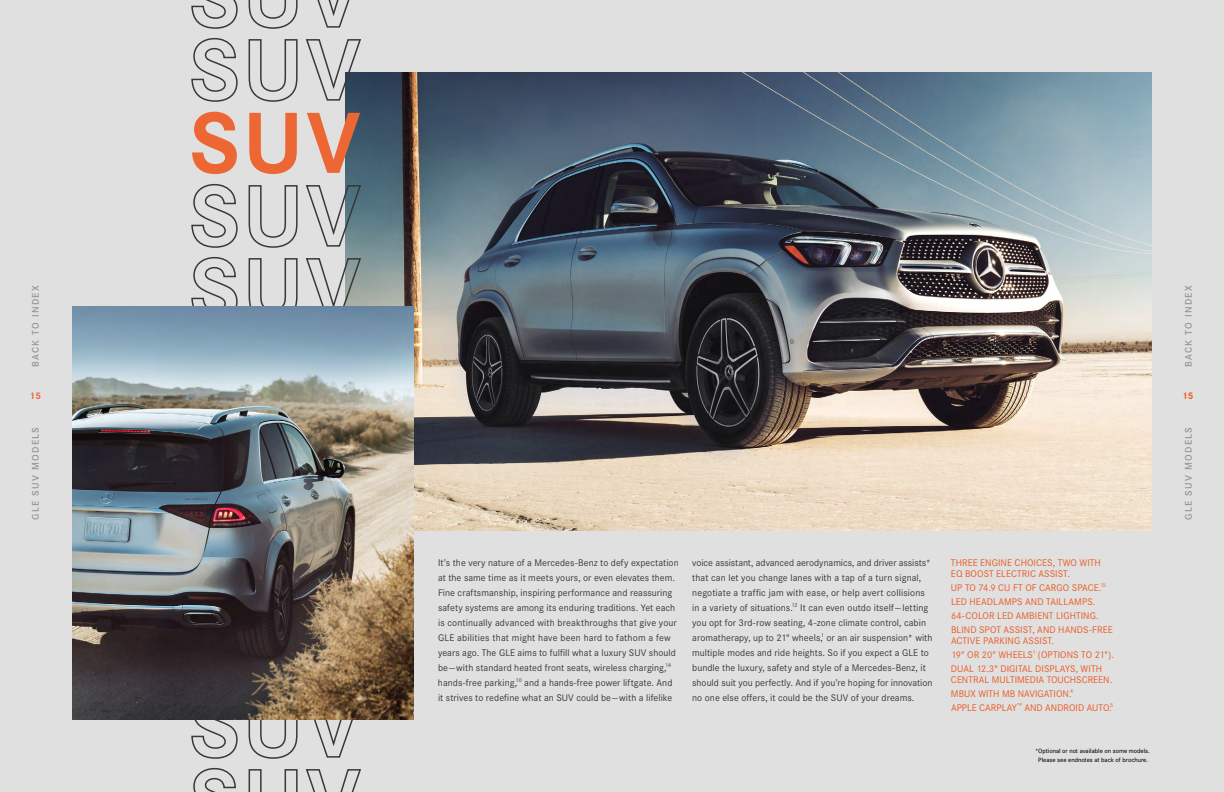
<style>
.page{position:relative;width:1224px;height:792px;background:#e0e0e0}
.page>*{position:absolute;margin:0;border:0;box-sizing:border-box;transform-origin:0 0}
.t1{font:10px/15px "Corporate S";letter-spacing:.005em;color:#383839}
.t2{font:10px/14px "Corporate S";letter-spacing:.005em;color:#eb5a23}
.t3{font:600 10px "Corporate S";letter-spacing:.125em;color:#939598}
.t4{font:700 10px "Corporate S";color:#ed6735}
.t5{font:700 10px "Corporate S";color:#eb5a23}
.t6{font:500 6.5px/9px "Corporate S";color:#000;text-align:center}
</style>
<div class="page">
<img style="left:345px;top:72px;width:807px;height:459px">
<svg style="left:193px;top:767px;width:168px;height:25px"></svg>
<svg style="left:191px;top:720px;width:162px;height:39px"></svg>
<svg style="left:191px;top:256px;width:171px;height:50px"></svg>
<svg style="left:191px;top:183px;width:171px;height:66px"></svg>
<svg style="left:192px;top:112px;width:168px;height:62px"></svg>
<svg style="left:191px;top:37px;width:171px;height:66px"></svg>
<svg style="left:191px;top:0;width:159px;height:29px"></svg>
<img style="left:72px;top:306px;width:342px;height:414px">
<p class="t3" style="left:29px;top:367px;width:83px;rotate:-90deg">BACK TO INDEX</p>
<p class="t3" style="left:1182px;top:367px;width:83px;rotate:-90deg">BACK TO INDEX</p>
<p class="t4" style="left:30px;top:390px;width:13px">15</p>
<p class="t3" style="left:29px;top:520px;width:94px;rotate:-90deg">GLE SUV MODELS</p>
<p class="t1" style="left:438px;top:555px;width:242px">It’s the very nature of a Mercedes-Benz to defy expectation at the same time as it meets yours, or even elevates them.<br>Fine craftsmanship, inspiring performance and reassuring safety systems are among its enduring traditions. Yet each is continually advanced with breakthroughs that give your GLE abilities that might have been hard to fathom a few years ago. The GLE aims to fulfill what a luxury SUV should be—with standard heated front seats, wireless charging,<sup>14 </sup>hands-free parking,<sup>10</sup> and a hands-free power liftgate. And it strives to redefine what an SUV could be—with a lifelike</p>
<p class="t1" style="left:692px;top:555px;width:242px">voice assistant, advanced aerodynamics, and driver assists* that can let you change lanes with a tap of a turn signal, negotiate a traffic jam with ease, or help avert collisions in a variety of situations.<sup>12</sup> It can even outdo itself—letting you opt for 3rd‑row seating, 4‑zone climate control, cabin aromatherapy, up to 21" wheels,<sup>1</sup> or an air suspension* with multiple modes and ride heights. So if you expect a GLE to bundle the luxury, safety and style of a Mercedes‑Benz, it should suit you perfectly. And if you’re hoping for innovation no one else offers, it could be the SUV of your dreams.</p>
<p class="t2" style="left:951px;top:557px;width:151px;line-height:11px">THREE ENGINE CHOICES, TWO WITH<br>EQ BOOST ELECTRIC ASSIST.</p>
<p class="t2" style="left:951px;top:580px;width:163px">UP TO 74.9 CU FT OF CARGO SPACE.<sup>15<br></sup>LED HEADLAMPS AND TAILLAMPS.<br>64‑COLOR LED AMBIENT LIGHTING.<br>BLIND SPOT ASSIST, AND HANDS-FREE</p>
<p class="t2" style="left:951px;top:633px;width:165px">ACTIVE PARKING ASSIST.<br>19" OR 20" WHEELS<sup>1</sup> (OPTIONS TO 21").<br>DUAL 12.3" DIGITAL DISPLAYS, WITH</p>
<p class="t2" style="left:951px;top:672px;width:164px">CENTRAL MULTIMEDIA TOUCHSCREEN.<br>MBUX WITH MB NAVIGATION.<sup>4<br></sup>APPLE CARPLAY<sup>™</sup> AND ANDROID AUTO.<sup>5</sup></p>
<p class="t6" style="left:1035px;top:746px;width:116px">*Optional or not available on some models.<br>Please see endnotes at back of brochure.</p>
<p class="t5" style="left:1182px;top:390px;width:13px">15</p>
<p class="t3" style="left:1182px;top:520px;width:94px;rotate:-90deg">GLE SUV MODELS</p>
</div>
